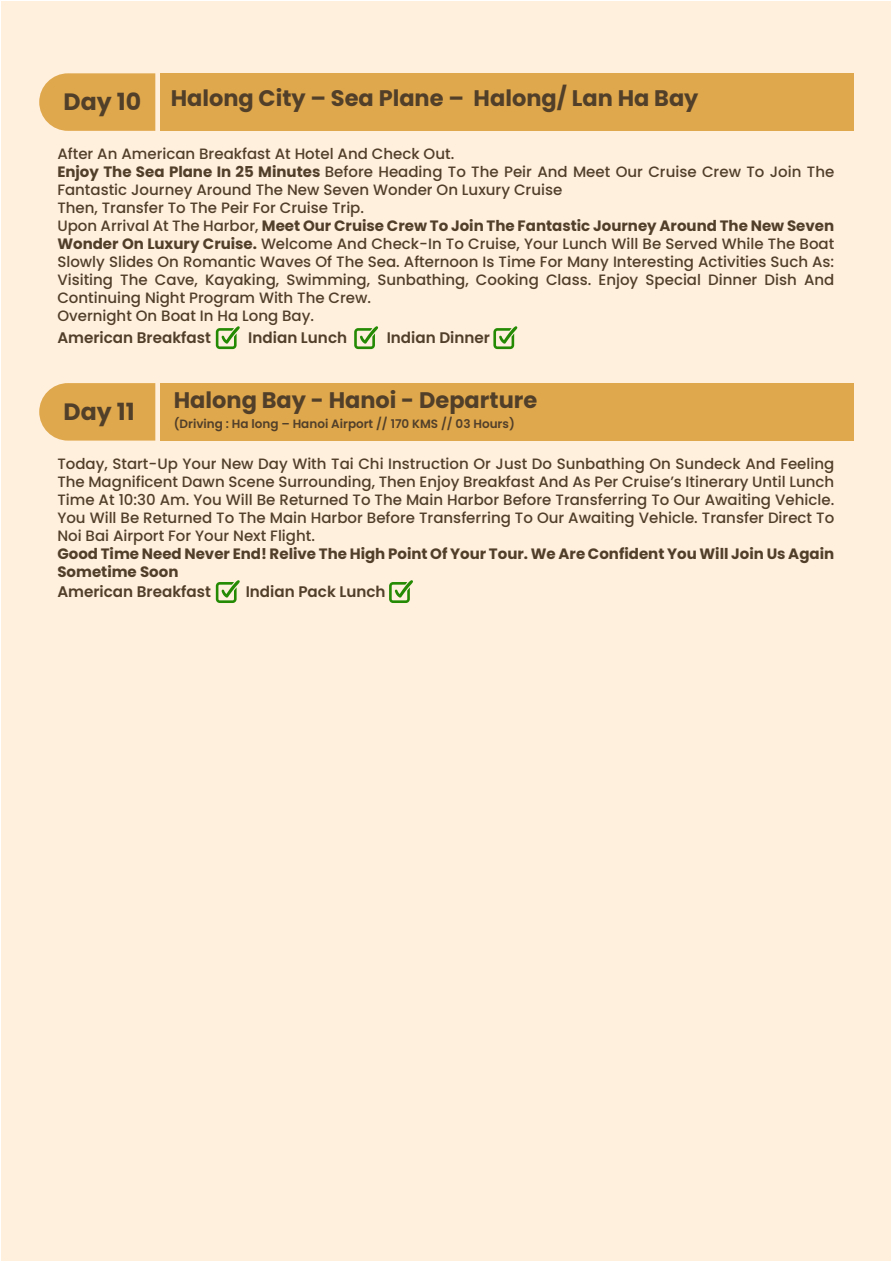
<style>
.page{position:relative;width:893px;height:1263px;background:#fff}
.page>*{position:absolute;margin:0;border:0;box-sizing:border-box;transform-origin:0 0}
.t1{font:700 23.7px "Poppins";color:#513f2a}
.t2{font:700 22.5px "Poppins";color:#513f2a}
.t3{font:600 15.3px "Poppins";color:#513f2a}
.t4{font:500 15px/18px "Poppins";color:#513f2a}
.t5{font:700 15px/18px "Poppins";color:#513f2a}
.t6{font:600 12px "Poppins";color:#513f2a}
.s1{font-weight:700}
</style>
<div class="page">
<div style="left:2px;top:2px;width:889px;height:1259px;background:#ffefdd"></div>
<svg style="left:39px;top:73px;width:116px;height:58px;background:#e1ac55"></svg>
<div style="left:160px;top:73px;width:694px;height:58px;background:#e0a84c"></div>
<svg style="left:354px;top:326px;width:24px;height:23px"></svg>
<svg style="left:493px;top:326px;width:24px;height:23px"></svg>
<svg style="left:216px;top:326px;width:24px;height:23px"></svg>
<svg style="left:39px;top:383px;width:116px;height:58px;background:#e1ac55"></svg>
<div style="left:160px;top:383px;width:694px;height:58px;background:#e0a84c"></div>
<svg style="left:389px;top:580px;width:24px;height:23px"></svg>
<svg style="left:216px;top:580px;width:24px;height:23px"></svg>
<h1 class="t1" style="left:64px;top:88px;width:79px">Day 10</h1>
<h2 class="t2" style="left:171px;top:85px;width:529px">Halong City – Sea Plane – Halong/ Lan Ha Bay</h2>
<p class="t4" style="left:57px;top:145px;width:778px">After An American Breakfast At Hotel And Check Out.<br><span class="s1">Enjoy The Sea Plane In 25 Minutes</span> Before Heading To The Peir And Meet Our Cruise Crew To Join The Fantastic Journey Around The New Seven Wonder On Luxury Cruise<br>Then, Transfer To The Peir For Cruise Trip.<br>Upon Arrival At The Harbor, <span class="s1">Meet Our Cruise Crew To Join The Fantastic Journey Around The New Seven Wonder On Luxury Cruise.</span> Welcome And Check-In To Cruise, Your Lunch Will Be Served While The Boat Slowly Slides On Romantic Waves Of The Sea. Afternoon Is Time For Many Interesting Activities Such As:<br>Visiting The Cave, Kayaking, Swimming, Sunbathing, Cooking Class. Enjoy Special Dinner Dish And Continuing Night Program With The Crew.<br>Overnight On Boat In Ha Long Bay.</p>
<p class="t3" style="left:57px;top:329px;width:155px">American Breakfast</p>
<p class="t3" style="left:248px;top:329px;width:100px">Indian Lunch</p>
<p class="t3" style="left:387px;top:329px;width:105px">Indian Dinner</p>
<h2 class="t2" style="left:174px;top:387px;width:365px">Halong Bay - Hanoi - Departure</h2>
<p class="t6" style="left:174px;top:417px;width:342px">(Driving : Ha long – Hanoi Airport // 170 KMS // 03 Hours)</p>
<p class="t4" style="left:57px;top:455px;width:778px;text-align:justify">Today, Start-Up Your New Day With Tai Chi Instruction Or Just Do Sunbathing On Sundeck And Feeling The Magnificent Dawn Scene Surrounding, Then Enjoy Breakfast And As Per Cruise’s Itinerary Until Lunch Time At 10:30 Am. You Will Be Returned To The Main Harbor Before Transferring To Our Awaiting Vehicle.<br>You Will Be Returned To The Main Harbor Before Transferring To Our Awaiting Vehicle. Transfer Direct To Noi Bai Airport For Your Next Flight.</p>
<p class="t5" style="left:57px;top:545px;width:778px">Good Time Need Never End! Relive The High Point Of Your Tour. We Are Confident You Will Join Us Again<br>Sometime Soon</p>
<p class="t3" style="left:57px;top:583px;width:155px">American Breakfast</p>
<p class="t3" style="left:246px;top:583px;width:141px">Indian Pack Lunch</p>
<h1 class="t1" style="left:64px;top:398px;width:72px">Day 11</h1>
</div>
